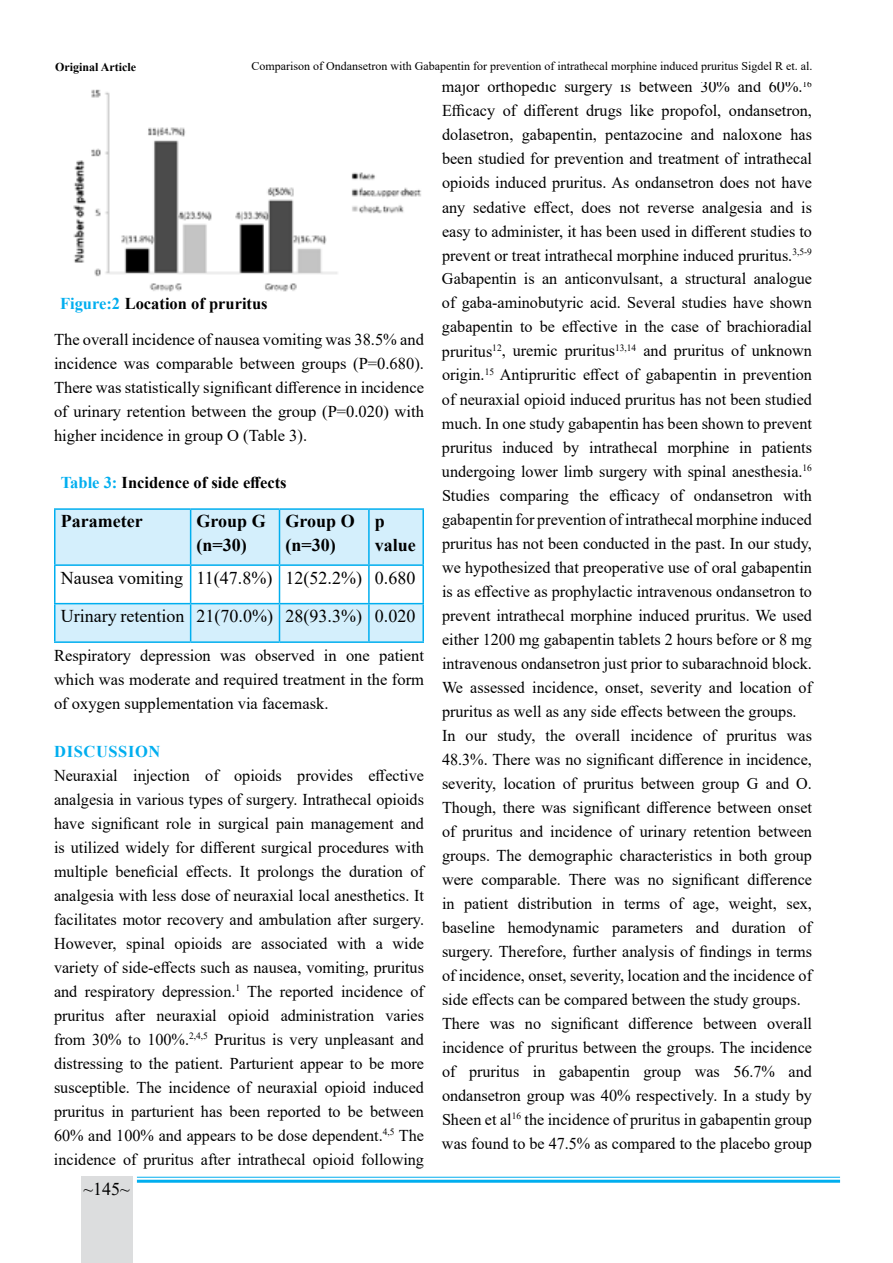
<style>
.page{position:relative;width:893px;height:1263px;background:#fff}
.page>*{position:absolute;margin:0;border:0;box-sizing:border-box;transform-origin:0 0}
.t1{font:18px/38.5px "Times New Roman";color:#000}
.t2{font:700 18px/24px "Times New Roman";color:#000}
.t3{font:16.5px/24px "Times New Roman";color:#000;text-align:justify}
.t4{font:700 16.5px "Times New Roman";color:#000}
.t5{font:700 16.5px "Times New Roman";letter-spacing:.035em;color:#00aeef}
.t6{font:12px "Times New Roman";color:#000}
.t7{font:700 12px "Times New Roman";color:#000}
.s1{font-weight:700;color:#00aeef}
.s2{font-weight:700}
.s3{color:#00aeef}
</style>
<div class="page">
<hr style="left:137px;top:1177px;width:703px;height:1px;background:#00aeef">
<hr style="left:137px;top:1180px;width:703px;height:3px;background:#00aeef">
<div style="left:81px;top:1177px;width:51px;height:86px;background:#dcddde"></div>
<img style="left:73px;top:89px;width:348px;height:203px">
<svg style="left:56px;top:510px;width:366px;height:131px;fill:#d4effc"></svg>
<hr style="left:54px;top:508px;width:137px;height:2px;background:#00aeef">
<hr style="left:54px;top:510px;width:2px;height:54px;background:#00aeef">
<hr style="left:191px;top:508px;width:88px;height:2px;background:#00aeef">
<hr style="left:190px;top:510px;width:1px;height:54px;background:#00aeef">
<hr style="left:279px;top:508px;width:90px;height:2px;background:#00aeef">
<hr style="left:279px;top:510px;width:1px;height:54px;background:#00aeef">
<hr style="left:369px;top:508px;width:55px;height:2px;background:#00aeef">
<hr style="left:368px;top:510px;width:2px;height:54px;background:#00aeef">
<hr style="left:422px;top:510px;width:2px;height:54px;background:#00aeef">
<hr style="left:54px;top:564px;width:137px;height:2px;background:#00aeef">
<hr style="left:54px;top:566px;width:2px;height:37px;background:#00aeef">
<hr style="left:191px;top:564px;width:88px;height:2px;background:#00aeef">
<hr style="left:190px;top:566px;width:1px;height:37px;background:#00aeef">
<hr style="left:279px;top:564px;width:90px;height:2px;background:#00aeef">
<hr style="left:279px;top:566px;width:1px;height:37px;background:#00aeef">
<hr style="left:369px;top:564px;width:55px;height:2px;background:#00aeef">
<hr style="left:368px;top:566px;width:2px;height:37px;background:#00aeef">
<hr style="left:422px;top:566px;width:2px;height:37px;background:#00aeef">
<hr style="left:54px;top:603px;width:137px;height:1px;background:#00aeef">
<hr style="left:54px;top:604px;width:2px;height:37px;background:#00aeef">
<hr style="left:191px;top:603px;width:88px;height:1px;background:#00aeef">
<hr style="left:190px;top:604px;width:1px;height:37px;background:#00aeef">
<hr style="left:279px;top:603px;width:90px;height:1px;background:#00aeef">
<hr style="left:279px;top:604px;width:1px;height:37px;background:#00aeef">
<hr style="left:369px;top:603px;width:55px;height:1px;background:#00aeef">
<hr style="left:368px;top:604px;width:2px;height:37px;background:#00aeef">
<hr style="left:422px;top:604px;width:2px;height:37px;background:#00aeef">
<hr style="left:54px;top:641px;width:137px;height:2px;background:#00aeef">
<hr style="left:191px;top:641px;width:88px;height:2px;background:#00aeef">
<hr style="left:279px;top:641px;width:90px;height:2px;background:#00aeef">
<hr style="left:369px;top:641px;width:55px;height:2px;background:#00aeef">
<p class="t6" style="left:251px;top:57px;width:562px">Comparison of Ondansetron with Gabapentin for prevention of intrathecal morphine induced pruritus Sigdel R et. al.</p>
<p class="t7" style="left:55px;top:58px;width:82px">Original Article</p>
<p class="t6" style="left:392px;top:60px;width:416px">Medical Journal of Pokhara Academy of Health Sciences Vol. 2 Issue 3 Jan-June 2019</p>
<p class="t3" style="left:54px;top:284px;width:371px;line-height:36px;text-indent:6px"><span class="s1">Figure:2</span> <span class="s2">Location of pruritus<br></span>The overall incidence of nausea vomiting was 38.5% and</p>
<p class="t3" style="left:54px;top:350px;width:371px">incidence was comparable between groups (P=0.680).<br>There was statistically significant difference in incidence of urinary retention between the group (P=0.020) with higher incidence in group O (Table 3).</p>
<p class="t4" style="left:61px;top:470px;width:227px"><span class="s3">Table 3:</span> Incidence of side effects</p>
<p class="t2" style="left:61px;top:509px;width:83px">Parameter</p>
<p class="t2" style="left:197px;top:509px;width:71px">Group G (n=30)</p>
<p class="t2" style="left:285px;top:509px;width:71px">Group O (n=30)</p>
<p class="t2" style="left:375px;top:509px;width:43px">p value</p>
<p class="t1" style="left:61px;top:558px;width:356px">Nausea vomiting 11(47.8%) 12(52.2%) 0.680<br>Urinary retention 21(70.0%) 28(93.3%) 0.020</p>
<p class="t3" style="left:54px;top:643px;width:371px">Respiratory depression was observed in one patient which was moderate and required treatment in the form of oxygen supplementation via facemask.</p>
<p class="t5" style="left:54px;top:739px;width:108px">DISCUSSION</p>
<p class="t3" style="left:54px;top:763px;width:372px">Neuraxial injection of opioids provides effective analgesia in various types of surgery. Intrathecal opioids have significant role in surgical pain management and is utilized widely for different surgical procedures with multiple beneficial effects. It prolongs the duration of analgesia with less dose of neuraxial local anesthetics. It facilitates motor recovery and ambulation after surgery.<br>However, spinal opioids are associated with a wide variety of side-effects such as nausea, vomiting, pruritus and respiratory depression.<sup>1</sup> The reported incidence of pruritus after neuraxial opioid administration varies from 30% to 100%.<sup>2,4,5</sup> Pruritus is very unpleasant and distressing to the patient. Parturient appear to be more susceptible. The incidence of neuraxial opioid induced pruritus in parturient has been reported to be between 60% and 100% and appears to be dose dependent.<sup>4,5</sup> The incidence of pruritus after intrathecal opioid following</p>
<p class="t1" style="left:83px;top:1169px;width:48px">~145~</p>
<p class="t3" style="left:442px;top:74px;width:372px;text-align:left">major orthopedic surgery is between 30% and 60%.<sup>16<br></sup>Efficacy of different drugs like propofol, ondansetron, dolasetron, gabapentin, pentazocine and naloxone has been studied for prevention and treatment of intrathecal opioids induced pruritus. As ondansetron does not have any sedative effect, does not reverse analgesia and is easy to administer, it has been used in different studies to prevent or treat intrathecal morphine induced pruritus.<sup>3,5-9<br></sup>Gabapentin is an anticonvulsant, a structural analogue of gaba-aminobutyric acid. Several studies have shown gabapentin to be effective in the case of brachioradial pruritus<sup>12</sup>, uremic pruritus<sup>13,14</sup> and pruritus of unknown origin.<sup>15</sup> Antipruritic effect of gabapentin in prevention of neuraxial opioid induced pruritus has not been studied much. In one study gabapentin has been shown to prevent pruritus induced by intrathecal morphine in patients undergoing lower limb surgery with spinal anesthesia.<sup>16<br></sup>Studies comparing the efficacy of ondansetron with gabapentin for prevention of intrathecal morphine induced pruritus has not been conducted in the past. In our study, we hypothesized that preoperative use of oral gabapentin is as effective as prophylactic intravenous ondansetron to prevent intrathecal morphine induced pruritus. We used either 1200 mg gabapentin tablets 2 hours before or 8 mg intravenous ondansetron just prior to subarachnoid block.<br>We assessed incidence, onset, severity and location of pruritus as well as any side effects between the groups.<br>In our study, the overall incidence of pruritus was 48.3%. There was no significant difference in incidence, severity, location of pruritus between group G and O.<br>Though, there was significant difference between onset of pruritus and incidence of urinary retention between groups. The demographic characteristics in both group were comparable. There was no significant difference in patient distribution in terms of age, weight, sex, baseline hemodynamic parameters and duration of surgery. Therefore, further analysis of findings in terms of incidence, onset, severity, location and the incidence of side effects can be compared between the study groups.<br>There was no significant difference between overall incidence of pruritus between the groups. The incidence of pruritus in gabapentin group was 56.7% and ondansetron group was 40% respectively. In a study by Sheen et al<sup>16</sup> the incidence of pruritus in gabapentin group was found to be 47.5% as compared to the placebo group</p>
</div>
